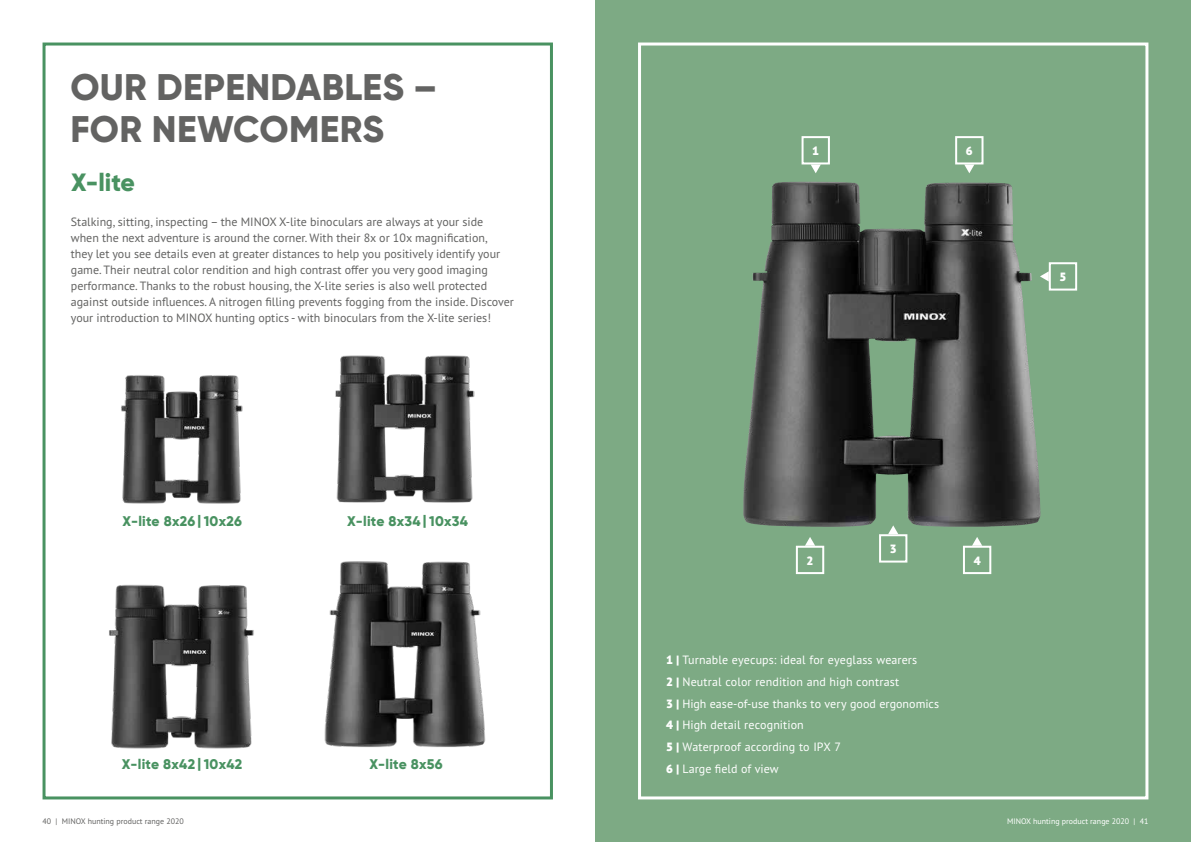
<style>
.page{position:relative;width:1191px;height:842px;background:#fff}
.page>*{position:absolute;margin:0;border:0;box-sizing:border-box;transform-origin:0 0}
.t1{font:800 37px/42px "Gilroy";letter-spacing:.01em;color:#636362}
.t2{font:800 25px "Gilroy";color:#499261}
.t3{font:800 14px "Gilroy";letter-spacing:.02em;color:#499261}
.t4{font:12px/16px "PT Sans Pro";color:#636362}
.t5{font:12px/21.7px "PT Sans Pro";letter-spacing:.01em;color:#fff}
.t6{font:900 12px "PT Sans Pro";color:#fff}
.t7{font:8px "PT Sans Pro";color:#636362}
.t8{font:8px "PT Sans Pro";color:#fff}
.s1{font-weight:900}
</style>
<div class="page">
<svg style="left:595px;top:0;width:596px;height:842px;background:#739979"></svg>
<div style="left:43px;top:43px;width:510px;height:756px;border:3px solid #499261"></div>
<div style="left:638px;top:43px;width:510px;height:756px;border:3px solid #fff"></div>
<img style="left:109px;top:584px;width:145px;height:165px">
<img style="left:324px;top:561px;width:162px;height:186px">
<img style="left:335px;top:355px;width:140px;height:148px">
<img style="left:121px;top:375px;width:122px;height:129px">
<img style="left:752px;top:182px;width:47px;height:174px">
<div style="left:801px;top:136px;width:29px;height:28px;border:2px solid #fff"></div>
<svg style="left:810px;top:164px;width:11px;height:9px"></svg>
<div style="left:796px;top:546px;width:28px;height:28px;border:2px solid #fff"></div>
<svg style="left:805px;top:537px;width:10px;height:9px"></svg>
<div style="left:963px;top:546px;width:28px;height:28px;border:2px solid #fff"></div>
<svg style="left:972px;top:537px;width:10px;height:9px"></svg>
<div style="left:879px;top:534px;width:28px;height:29px;border:2px solid #fff"></div>
<svg style="left:888px;top:525px;width:10px;height:9px"></svg>
<div style="left:1048px;top:262px;width:29px;height:29px;border:2px solid #fff"></div>
<svg style="left:1040px;top:271px;width:8px;height:10px"></svg>
<div style="left:955px;top:136px;width:28px;height:28px;border:2px solid #fff"></div>
<svg style="left:964px;top:164px;width:10px;height:9px"></svg>
<h1 class="t1" style="left:70px;top:66px;width:368px">OUR DEPENDABLES –<br>FOR NEWCOMERS</h1>
<h2 class="t2" style="left:71px;top:166px;width:66px">X-lite</h2>
<p class="t4" style="left:71px;top:213px;width:444px">Stalking, sitting, inspecting – the MINOX X-lite binoculars are always at your side when the next adventure is around the corner. With their 8x or 10x magnification,<br>they let you see details even at greater distances to help you positively identify your game. Their neutral color rendition and high contrast offer you very good imaging performance. Thanks to the robust housing, the X-lite series is also well protected against outside influences. A nitrogen filling prevents fogging from the inside. Discover your introduction to MINOX hunting optics - with binoculars from the X-lite series!</p>
<p class="t3" style="left:122px;top:513px;width:121px">X-lite 8x26 | 10x26</p>
<p class="t3" style="left:122px;top:755px;width:122px">X-lite 8x42 | 10x42</p>
<p class="t3" style="left:347px;top:513px;width:122px">X-lite 8x34 | 10x34</p>
<p class="t3" style="left:369px;top:755px;width:75px">X-lite 8x56</p>
<p class="t6" style="left:812px;top:143px;width:9px">1</p>
<p class="t6" style="left:965px;top:143px;width:9px">6</p>
<p class="t6" style="left:1059px;top:269px;width:9px">5</p>
<p class="t6" style="left:889px;top:541px;width:9px">3</p>
<p class="t6" style="left:806px;top:552px;width:9px">2</p>
<p class="t6" style="left:973px;top:552px;width:9px">4</p>
<p class="t5" style="left:666px;top:649px;width:275px"><span class="s1">1 |</span> Turnable eyecups: ideal for eyeglass wearers<br><span class="s1">2 |</span> Neutral color rendition and high contrast<br><span class="s1">3 |</span> High ease-of-use thanks to very good ergonomics <span class="s1">4 |</span> High detail recognition<br><span class="s1">5 |</span> Waterproof according to IPX 7<br><span class="s1">6 |</span> Large field of view</p>
<p class="t7" style="left:43px;top:816px;width:143px">40 | MINOX hunting product range 2020</p>
<p class="t8" style="left:1007px;top:816px;width:143px">MINOX hunting product range 2020 | 41</p>
</div>
